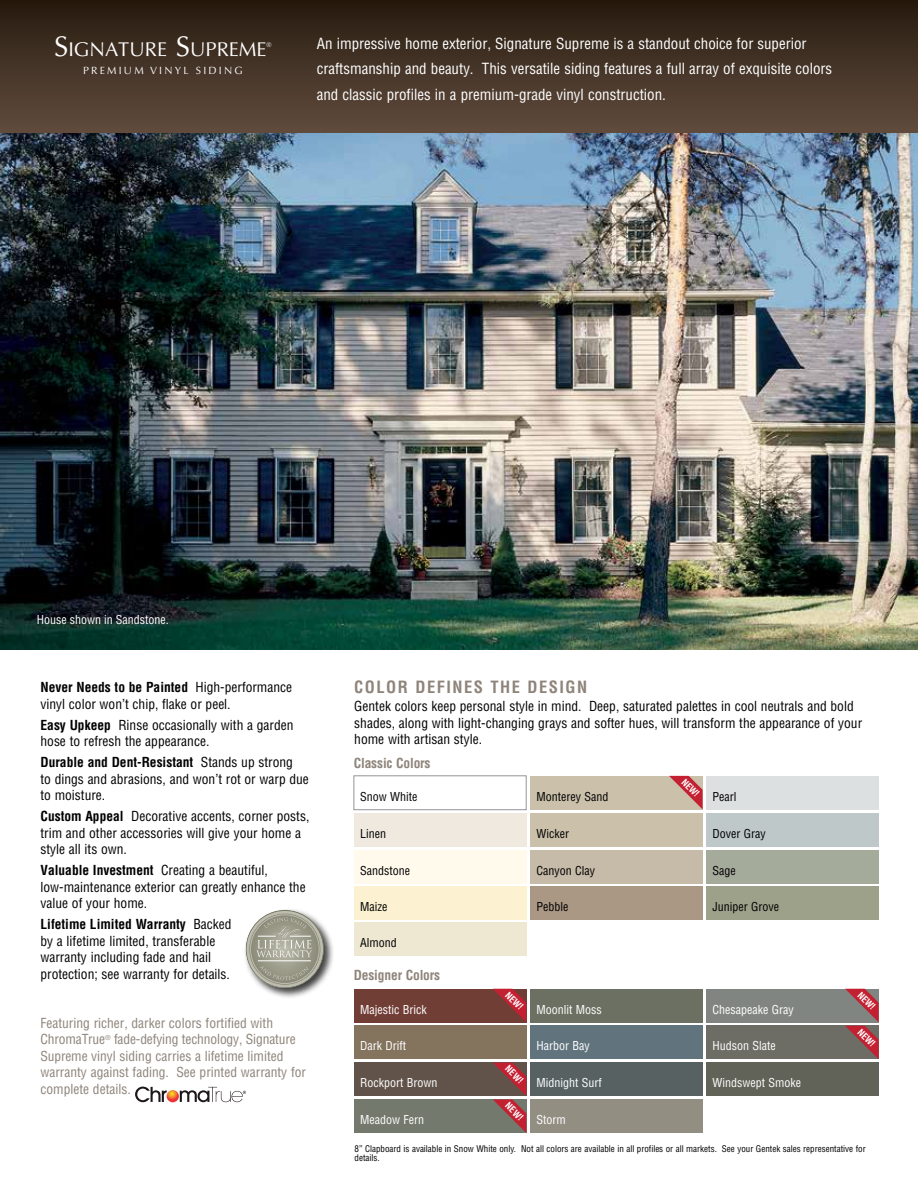
<style>
.page{position:relative;width:918px;height:1188px;background:#fff}
.page>*{position:absolute;margin:0;border:0;box-sizing:border-box;transform-origin:0 0}
.Subhead{font:19.95px "Optima";color:#fff}
.t1{font:700 condensed 16.5px "Helvetica";letter-spacing:.09em;color:#8e847a}
.t2{font:condensed 15px/25.5px "Helvetica";color:#fff}
.t3{font:condensed 13.5px/16.5px "Helvetica";color:#000}
.t4{font:condensed 13.5px/16.5px "Helvetica";color:#8e847a}
.Sub{font:700 condensed 13.5px "Helvetica";letter-spacing:-.01em;color:#8e847a}
.RevereColor{font:condensed 12px "Helvetica";color:#fff}
.RevereColor-2{font:condensed 12px "Helvetica";color:#000}
.t5{font:10.5px "Optima";letter-spacing:.21em;color:#fff}
.t6{font:700 condensed 9.3px "Helvetica";color:#fff}
.t7{font:condensed 9px/9.8px "Helvetica";color:#000}
.Subhead-2{font:6.75px "Optima";color:#fff}
.s1{font-size:28.5px}
.s2{font-weight:700}
</style>
<div class="page">
<img style="left:0;top:133px;width:918px;height:517px">
<div style="left:0;top:0;width:918px;height:133px;background:linear-gradient(to bottom,#271a0e,#614c3e)"></div>
<div style="left:244px;top:908px;width:90px;height:91px;background:#000;opacity:.75"></div>
<svg style="left:246px;top:910px;width:78px;height:78px;background:#aeaea2"></svg>
<svg style="left:135px;top:1087px;width:111px;height:15px"></svg>
<div style="left:354px;top:923px;width:172px;height:33px;background:#eee7d1"></div>
<div style="left:354px;top:776px;width:172px;height:34px;background:#fff;border:1px solid #939598"></div>
<div style="left:354px;top:813px;width:172px;height:34px;background:#efe9e0"></div>
<div style="left:354px;top:850px;width:172px;height:33px;background:#fffaec"></div>
<div style="left:354px;top:886px;width:172px;height:34px;background:#fcf2d1"></div>
<div style="left:530px;top:776px;width:173px;height:34px;background:#cbc0aa"></div>
<div style="left:530px;top:813px;width:173px;height:34px;background:#cbc0aa"></div>
<div style="left:530px;top:850px;width:173px;height:33px;background:#c6baa8"></div>
<div style="left:530px;top:886px;width:173px;height:34px;background:#aa9884"></div>
<div style="left:706px;top:813px;width:173px;height:34px;background:#bfc8c9"></div>
<div style="left:706px;top:887px;width:173px;height:33px;background:#9ea189"></div>
<div style="left:706px;top:776px;width:173px;height:34px;background:#dce0e1"></div>
<div style="left:354px;top:989px;width:172px;height:33px;background:#713e36"></div>
<div style="left:354px;top:1026px;width:172px;height:33px;background:#84735d"></div>
<div style="left:354px;top:1062px;width:172px;height:34px;background:#615349"></div>
<div style="left:354px;top:1099px;width:172px;height:34px;background:#73796c"></div>
<div style="left:530px;top:989px;width:173px;height:33px;background:#6b7062"></div>
<div style="left:530px;top:1026px;width:173px;height:33px;background:#61747d"></div>
<div style="left:530px;top:1062px;width:173px;height:34px;background:#576162"></div>
<div style="left:530px;top:1099px;width:173px;height:34px;background:#938e82"></div>
<div style="left:706px;top:1062px;width:173px;height:34px;background:#616258"></div>
<div style="left:706px;top:989px;width:173px;height:33px;background:#818582"></div>
<div style="left:706px;top:850px;width:173px;height:33px;background:#a5ab9b"></div>
<div style="left:706px;top:1026px;width:173px;height:33px;background:#6d6c65"></div>
<svg style="left:493px;top:989px;width:33px;height:33px"></svg>
<svg style="left:493px;top:1063px;width:33px;height:70px"></svg>
<svg style="left:845px;top:989px;width:34px;height:70px"></svg>
<svg style="left:669px;top:776px;width:34px;height:33px"></svg>
<p class="Subhead" style="left:54px;top:37px;width:214px"><span class="s1">S</span>IGNATURE <span class="s1">S</span>UPREME</p>
<p class="Subhead-2" style="left:267px;top:40px;width:7px">®</p>
<p class="t5" style="left:83px;top:65px;width:161px">PREMIUM VINYL SIDING</p>
<p class="t2" style="left:317px;top:30px;width:517px">An impressive home exterior, Signature Supreme is a standout choice for superior craftsmanship and beauty. This versatile siding features a full array of exquisite colors and classic profiles in a premium-grade vinyl construction.</p>
<p class="RevereColor" style="left:37px;top:612px;width:133px">House shown in Sandstone.</p>
<p class="t3" style="left:40px;top:679px;width:253px"><span class="s2">Never Needs to be Painted</span> High-performance vinyl color won’t chip, flake or peel.</p>
<p class="t3" style="left:40px;top:716px;width:255px"><span class="s2">Easy Upkeep</span> Rinse occasionally with a garden hose to refresh the appearance.</p>
<p class="t3" style="left:40px;top:754px;width:270px"><span class="s2">Durable and Dent-Resistant</span> Stands up strong<br>to dings and abrasions, and won’t rot or warp due to moisture.</p>
<p class="t3" style="left:40px;top:808px;width:270px"><span class="s2">Custom Appeal</span> Decorative accents, corner posts, trim and other accessories will give your home a style all its own.</p>
<p class="t3" style="left:40px;top:862px;width:267px"><span class="s2">Valuable Investment</span> Creating a beautiful, low-maintenance exterior can greatly enhance the value of your home.</p>
<p class="t3" style="left:40px;top:916px;width:193px"><span class="s2">Lifetime Limited Warranty</span> Backed by a lifetime limited, transferable warranty including fade and hail protection; see warranty for details.</p>
<p class="t4" style="left:40px;top:1015px;width:267px">Featuring richer, darker colors fortified with ChromaTrue<sup>®</sup> fade-defying technology, Signature Supreme vinyl siding carries a lifetime limited warranty against fading. See printed warranty for complete details.</p>
<p class="t1" style="left:354px;top:677px;width:234px">COLOR DEFINES THE DESIGN</p>
<p class="t3" style="left:354px;top:698px;width:509px">Gentek colors keep personal style in mind. Deep, saturated palettes in cool neutrals and bold shades, along with light-changing grays and softer hues, will transform the appearance of your home with artisan style.</p>
<p class="Sub" style="left:354px;top:755px;width:78px">Classic Colors</p>
<p class="RevereColor-2" style="left:360px;top:789px;width:59px">Snow White</p>
<p class="RevereColor-2" style="left:360px;top:826px;width:27px">Linen</p>
<p class="RevereColor-2" style="left:360px;top:863px;width:51px">Sandstone</p>
<p class="RevereColor-2" style="left:360px;top:899px;width:29px">Maize</p>
<p class="RevereColor-2" style="left:360px;top:936px;width:38px">Almond</p>
<p class="Sub" style="left:354px;top:967px;width:88px">Designer Colors</p>
<p class="RevereColor" style="left:360px;top:1002px;width:68px">Majestic Brick</p>
<p class="RevereColor" style="left:360px;top:1038px;width:47px">Dark Drift</p>
<p class="RevereColor" style="left:360px;top:1075px;width:79px">Rockport Brown</p>
<p class="RevereColor" style="left:360px;top:1112px;width:65px">Meadow Fern</p>
<p class="RevereColor-2" style="left:536px;top:789px;width:73px">Monterey Sand</p>
<p class="RevereColor-2" style="left:536px;top:826px;width:34px">Wicker</p>
<p class="RevereColor-2" style="left:536px;top:863px;width:60px">Canyon Clay</p>
<p class="RevereColor-2" style="left:536px;top:899px;width:33px">Pebble</p>
<p class="t6" style="left:511px;top:989px;width:23px;rotate:45deg">NEW!</p>
<p class="t6" style="left:511px;top:1063px;width:23px;rotate:45deg">NEW!</p>
<p class="t6" style="left:511px;top:1100px;width:23px;rotate:45deg">NEW!</p>
<p class="RevereColor" style="left:536px;top:1002px;width:67px">Moonlit Moss</p>
<p class="RevereColor" style="left:536px;top:1038px;width:55px">Harbor Bay</p>
<p class="RevereColor" style="left:536px;top:1075px;width:67px">Midnight Surf</p>
<p class="RevereColor" style="left:536px;top:1112px;width:31px">Storm</p>
<p class="t6" style="left:687px;top:776px;width:23px;rotate:45deg">NEW!</p>
<p class="RevereColor-2" style="left:713px;top:789px;width:25px">Pearl</p>
<p class="RevereColor-2" style="left:713px;top:826px;width:55px">Dover Gray</p>
<p class="RevereColor-2" style="left:713px;top:863px;width:25px">Sage</p>
<p class="RevereColor-2" style="left:713px;top:900px;width:68px">Juniper Grove</p>
<p class="RevereColor" style="left:713px;top:1002px;width:83px">Chesapeake Gray</p>
<p class="RevereColor" style="left:713px;top:1038px;width:65px">Hudson Slate</p>
<p class="RevereColor" style="left:713px;top:1075px;width:90px">Windswept Smoke</p>
<p class="t6" style="left:863px;top:989px;width:23px;rotate:45deg">NEW!</p>
<p class="t6" style="left:863px;top:1026px;width:23px;rotate:45deg">NEW!</p>
<p class="t7" style="left:355px;top:1143px;width:513px">8” Clapboard is available in Snow White only. Not all colors are available in all profiles or all markets. See your Gentek sales representative for details.</p>
</div>
